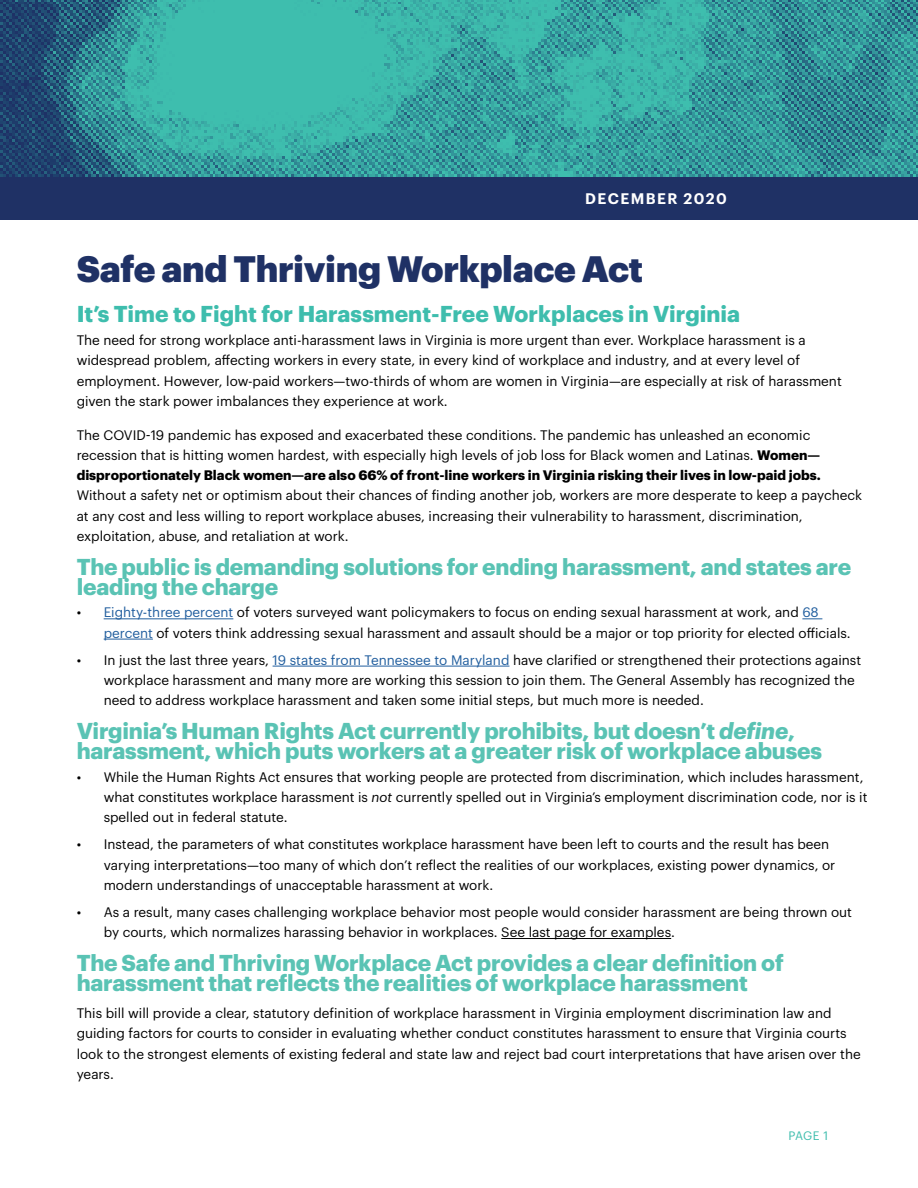
<style>
.page{position:relative;width:918px;height:1188px;background:#fff}
.page>*{position:absolute;margin:0;border:0;box-sizing:border-box;transform-origin:0 0}
.t1{font:900 36px "Graphik";letter-spacing:-.01em;color:#1f3165}
.t2{font:700 22.5px/20.2px "Graphik";letter-spacing:-.01em;color:#5ac3b4}
.t3{font:700 22.5px "Graphik";color:#3ebdad}
.t4{font:600 15px "Graphik";letter-spacing:.095em;color:#fff}
.t5{font:13.5px/20.2px "Graphik";color:#000}
.t6{font:12px "Graphik";color:#3ebdad}
.s1{font-weight:700}
.s2{color:#215e9e}
.s3{font-style:italic}
</style>
<div class="page">
<img style="left:0;top:0;width:918px;height:178px">
<div style="left:0;top:178px;width:918px;height:42px;background:#1f3165"></div>
<hr style="left:104px;top:619px;width:129px;height:1px;background:#215e9e">
<svg style="left:802px;top:619px;width:20px;height:1px"></svg>
<hr style="left:104px;top:639px;width:49px;height:1px;background:#215e9e">
<hr style="left:273px;top:666px;width:236px;height:1px;background:#215e9e">
<hr style="left:501px;top:938px;width:170px;height:1px;background:#000">
<p class="t4" style="left:585px;top:187px;width:143px">DECEMBER 2020</p>
<h1 class="t1" style="left:77px;top:247px;width:568px">Safe and Thriving Workplace Act</h1>
<h2 class="t3" style="left:77px;top:297px;width:665px">It’s Time to Fight for Harassment-Free Workplaces in Virginia</h2>
<p class="t5" style="left:77px;top:329px;width:767px">The need for strong workplace anti-harassment laws in Virginia is more urgent than ever. Workplace harassment is a widespread problem, affecting workers in every state, in every kind of workplace and industry, and at every level of employment. However, low-paid workers—two-thirds of whom are women in Virginia—are especially at risk of harassment given the stark power imbalances they experience at work.</p>
<p class="t5" style="left:77px;top:423px;width:746px">The COVID-19 pandemic has exposed and exacerbated these conditions. The pandemic has unleashed an economic recession that is hitting women hardest, with especially high levels of job loss for Black women and Latinas. <span class="s1">Women— disproportionately Black women—are also 66% of front-line workers in Virginia risking their lives in low-paid jobs.</span></p>
<p class="t5" style="left:77px;top:484px;width:787px">Without a safety net or optimism about their chances of finding another job, workers are more desperate to keep a paycheck at any cost and less willing to report workplace abuses, increasing their vulnerability to harassment, discrimination, exploitation, abuse, and retaliation at work.</p>
<h2 class="t2" style="left:77px;top:554px;width:776px">The public is demanding solutions for ending harassment, and states are leading the charge</h2>
<p class="t5" style="left:104px;top:601px;width:749px;text-indent:-27px">• <span class="s2">Eighty-three percent</span> of voters surveyed want policymakers to focus on ending sexual harassment at work, and <span class="s2">68 percent</span> of voters think addressing sexual harassment and assault should be a major or top priority for elected officials.</p>
<p class="t5" style="left:104px;top:649px;width:759px;text-indent:-27px">• In just the last three years, <span class="s2">19 states from Tennessee to Maryland</span> have clarified or strengthened their protections against workplace harassment and many more are working this session to join them. The General Assembly has recognized the need to address workplace harassment and taken some initial steps, but much more is needed.</p>
<h2 class="t2" style="left:77px;top:719px;width:747px">Virginia’s Human Rights Act currently prohibits, but doesn’t <span class="s3">define</span>, harassment, which puts workers at a greater risk of workplace abuses</h2>
<p class="t5" style="left:104px;top:766px;width:765px;text-indent:-27px">• While the Human Rights Act ensures that working people are protected from discrimination, which includes harassment, what constitutes workplace harassment is <span class="s3">not</span> currently spelled out in Virginia’s employment discrimination code, nor is it spelled out in federal statute.</p>
<p class="t5" style="left:104px;top:833px;width:733px;text-indent:-27px">• Instead, the parameters of what constitutes workplace harassment have been left to courts and the result has been varying interpretations—too many of which don’t reflect the realities of our workplaces, existing power dynamics, or modern understandings of unacceptable harassment at work.</p>
<p class="t5" style="left:104px;top:901px;width:750px;text-indent:-27px">• As a result, many cases challenging workplace behavior most people would consider harassment are being thrown out by courts, which normalizes harassing behavior in workplaces. See last page for examples.</p>
<h2 class="t2" style="left:77px;top:951px;width:709px">The Safe and Thriving Workplace Act provides a clear definition of harassment that reflects the realities of workplace harassment</h2>
<p class="t5" style="left:77px;top:1002px;width:786px">This bill will provide a clear, statutory definition of workplace harassment in Virginia employment discrimination law and guiding factors for courts to consider in evaluating whether conduct constitutes harassment to ensure that Virginia courts look to the strongest elements of existing federal and state law and reject bad court interpretations that have arisen over the years.</p>
<p class="t6" style="left:788px;top:1126px;width:41px">PAGE 1</p>
</div>
